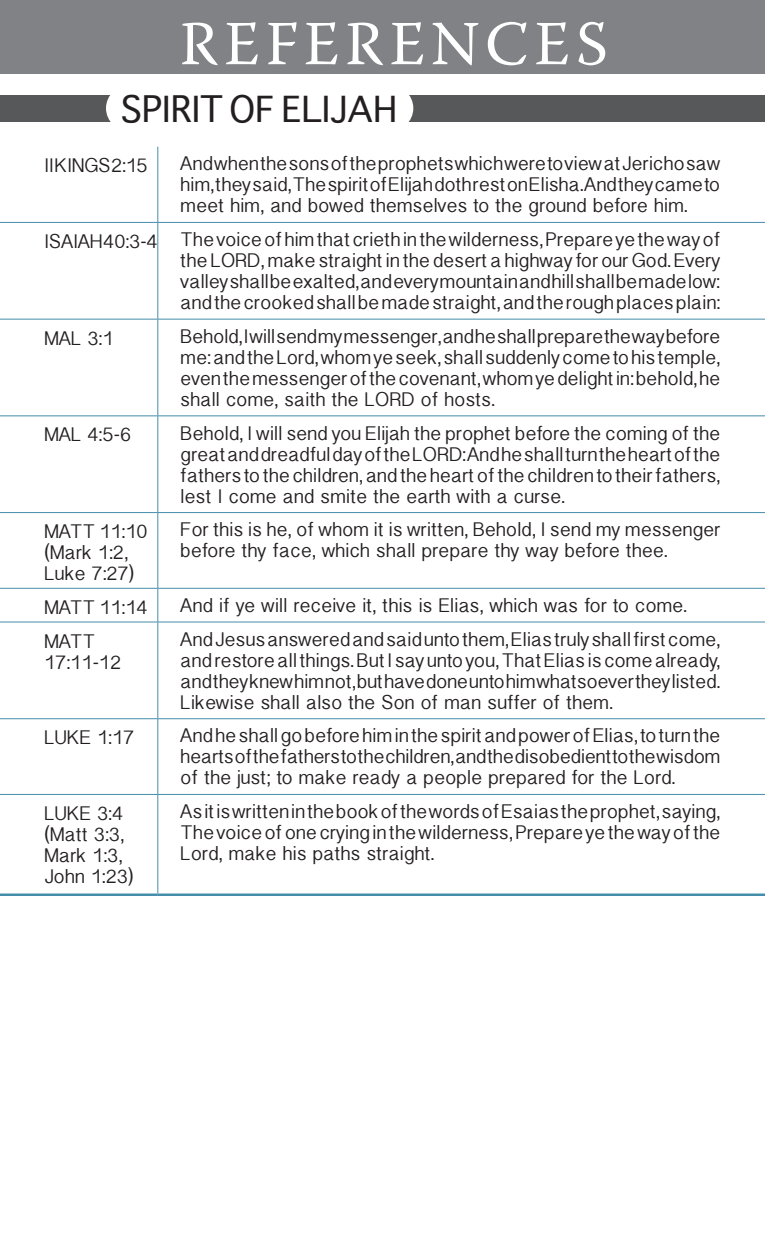
<style>
.page{position:relative;width:765px;height:1260px;background:#fff}
.page>*{position:absolute;margin:0;border:0;box-sizing:border-box;transform-origin:0 0}
.t1{font:62.5px "Warnock Pro";color:#fff}
.t2{font:35px "Sathu New";color:#231f20}
.t3{font:17.5px/21px "Bangla Sangam MN";color:#231f20;text-align:justify}
</style>
<div class="page">
<div style="left:0;top:96px;width:765px;height:26px;background:#57585a"></div>
<div style="left:363px;top:84px;width:50px;height:48px;background:#fff;border-radius:50%"></div>
<div style="left:106px;top:84px;width:51px;height:48px;background:#fff;border-radius:50%"></div>
<div style="left:122px;top:84px;width:272px;height:48px;background:#fff"></div>
<hr style="left:157px;top:147px;width:1px;height:75px;background:#448eab">
<hr style="left:0;top:222px;width:158px;height:1px;background:#448eab">
<hr style="left:0;top:319px;width:158px;height:1px;background:#448eab">
<hr style="left:0;top:415px;width:158px;height:1px;background:#448eab">
<hr style="left:0;top:512px;width:158px;height:1px;background:#448eab">
<hr style="left:0;top:588px;width:158px;height:1px;background:#448eab">
<hr style="left:0;top:622px;width:158px;height:1px;background:#448eab">
<hr style="left:157px;top:223px;width:1px;height:96px;background:#448eab">
<hr style="left:157px;top:319px;width:1px;height:97px;background:#448eab">
<hr style="left:157px;top:416px;width:1px;height:96px;background:#448eab">
<hr style="left:157px;top:513px;width:1px;height:75px;background:#448eab">
<hr style="left:157px;top:589px;width:1px;height:33px;background:#448eab">
<hr style="left:157px;top:622px;width:1px;height:96px;background:#448eab">
<hr style="left:158px;top:222px;width:607px;height:1px;background:#448eab">
<hr style="left:158px;top:319px;width:607px;height:1px;background:#448eab">
<hr style="left:158px;top:415px;width:607px;height:1px;background:#448eab">
<hr style="left:158px;top:512px;width:607px;height:1px;background:#448eab">
<hr style="left:158px;top:588px;width:607px;height:1px;background:#448eab">
<hr style="left:158px;top:622px;width:607px;height:1px;background:#448eab">
<hr style="left:0;top:718px;width:158px;height:1px;background:#448eab">
<hr style="left:0;top:794px;width:158px;height:1px;background:#448eab">
<hr style="left:0;top:893px;width:158px;height:3px;background:#448eab">
<hr style="left:158px;top:718px;width:607px;height:1px;background:#448eab">
<hr style="left:158px;top:893px;width:607px;height:3px;background:#448eab">
<hr style="left:157px;top:719px;width:1px;height:75px;background:#448eab">
<hr style="left:158px;top:794px;width:607px;height:1px;background:#448eab">
<hr style="left:157px;top:795px;width:1px;height:98px;background:#448eab">
<div style="left:0;top:0;width:765px;height:74px;background:#808285"></div>
<h1 class="t1" style="left:180px;top:6px;width:88px">REFERENCES</h1>
<h2 class="t2" style="left:121px;top:80px;width:278px">SPIRIT OF ELIJAH</h2>
<p class="t3" style="left:44px;top:155px;width:105px">II KINGS 2:15</p>
<p class="t3" style="left:180px;top:153px;width:541px">And when the sons of the prophets which were to view at Jericho saw him, they said, The spirit of Elijah doth rest on Elisha. And they came to meet him, and bowed themselves to the ground before him.</p>
<p class="t3" style="left:44px;top:231px;width:115px">ISAIAH 40:3-4</p>
<p class="t3" style="left:180px;top:229px;width:541px">The voice of him that crieth in the wilderness, Prepare ye the way of the LORD, make straight in the desert a highway for our God. Every valley shall be exalted, and every mountain and hill shall be made low: and the crooked shall be made straight, and the rough places plain:</p>
<p class="t3" style="left:44px;top:327px;width:71px">MAL 3:1</p>
<p class="t3" style="left:180px;top:326px;width:541px">Behold, I will send my messenger, and he shall prepare the way before me: and the Lord, whom ye seek, shall suddenly come to his temple, even the messenger of the covenant, whom ye delight in: behold, he shall come, saith the LORD of hosts.</p>
<p class="t3" style="left:44px;top:424px;width:89px">MAL 4:5-6</p>
<p class="t3" style="left:180px;top:422px;width:541px">Behold, I will send you Elijah the prophet before the coming of the great and dreadful day of the LORD: And he shall turn the heart of the fathers to the children, and the heart of the children to their fathers, lest I come and smite the earth with a curse.</p>
<p class="t3" style="left:44px;top:521px;width:105px;text-align:left">MATT 11:10 (Mark 1:2,<br>Luke 7:27)</p>
<p class="t3" style="left:180px;top:519px;width:541px">For this is he, of whom it is written, Behold, I send my messenger before thy face, which shall prepare thy way before thee.</p>
<p class="t3" style="left:44px;top:597px;width:105px">MATT 11:14</p>
<p class="t3" style="left:180px;top:595px;width:508px">And if ye will receive it, this is Elias, which was for to come.</p>
<p class="t3" style="left:44px;top:630px;width:79px">MATT<br>17:11-12</p>
<p class="t3" style="left:180px;top:629px;width:542px">And Jesus answered and said unto them, Elias truly shall first come, and restore all things. But I say unto you, That Elias is come already, and they knew him not, but have done unto him whatsoever they listed.<br>Likewise shall also the Son of man suffer of them.</p>
<p class="t3" style="left:44px;top:727px;width:92px">LUKE 1:17</p>
<p class="t3" style="left:180px;top:725px;width:542px">And he shall go before him in the spirit and power of Elias, to turn the hearts of the fathers to the children, and the disobedient to the wisdom of the just; to make ready a people prepared for the Lord.</p>
<p class="t3" style="left:44px;top:803px;width:91px;text-align:left">LUKE 3:4 (Matt 3:3,<br>Mark 1:3,<br>John 1:23)</p>
<p class="t3" style="left:180px;top:801px;width:541px">As it is written in the book of the words of Esaias the prophet, saying, The voice of one crying in the wilderness, Prepare ye the way of the Lord, make his paths straight.</p>
</div>
